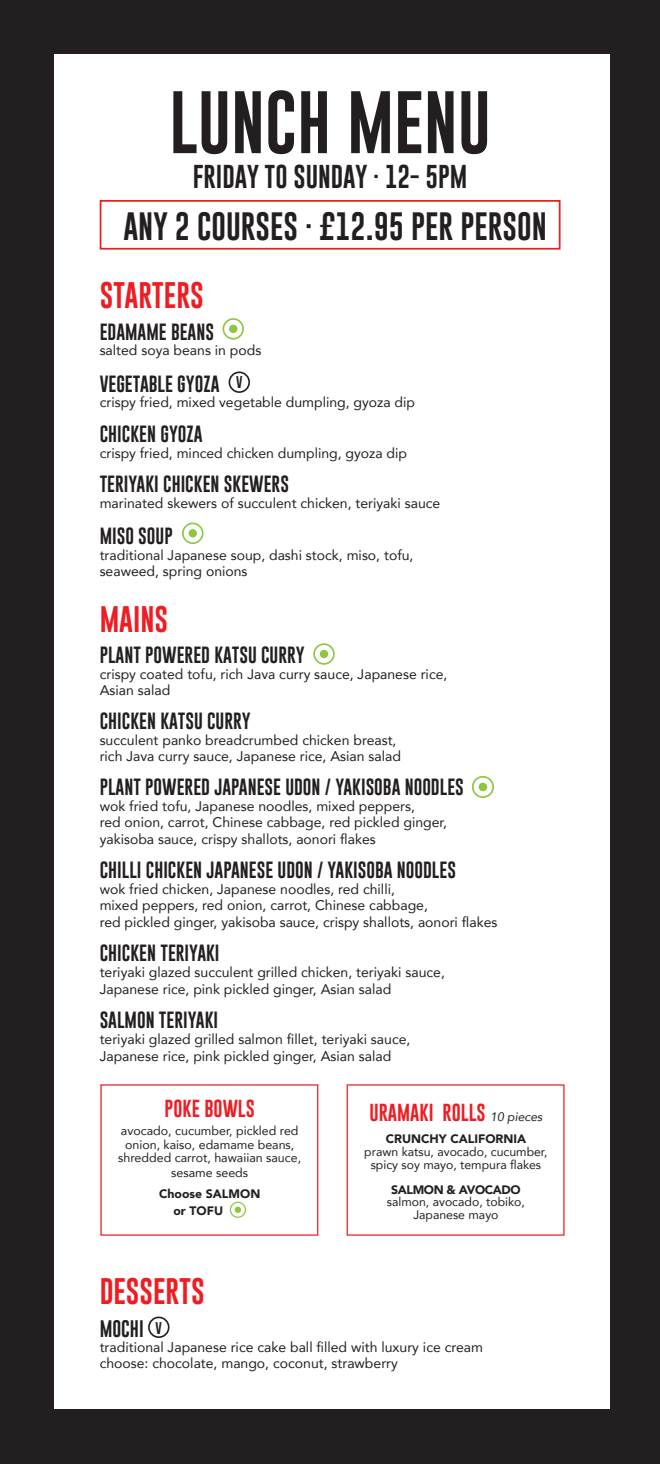
<style>
.page{position:relative;width:660px;height:1464px;background:#fff}
.page>*{position:absolute;margin:0;border:0;box-sizing:border-box;transform-origin:0 0}
.t1{font:64.58px "Gobold";color:#231f20}
.t2{font:28.88px "Gobold";color:#231f20}
.t3{font:26.95px "Gobold";color:#ee1d23}
.t4{font:24.15px "Gobold";color:#231f20}
.t5{font:18.03px "Gobold";color:#ee1d23}
.t6{font:17.5px "Gobold";color:#231f20}
.t7{font:17.15px "Gobold";color:#231f20}
.t8{font:14px "Avenir";color:#231f20}
.t9{font:12.42px/13.1px "Avenir";color:#231f20;text-align:center}
.t10{font:12.42px "Gobold";color:#231f20}
.t11{font:12.25px/12.6px "Avenir";color:#231f20;text-align:center}
.t12{font:900 12.25px "Avenir";color:#231f20}
.t13{font:900 12.25px "Avenir";letter-spacing:-.03em;color:#231f20}
.s1{font-family:"Avenir";font-style:italic;font-size:12.25px;color:#231f20}
</style>
<div class="page">
<div style="left:0;top:0;width:660px;height:1463px;background:#231f20"></div>
<div style="left:55px;top:55px;width:555px;height:1354px;background:#fff"></div>
<div style="left:222px;top:318px;width:22px;height:21px;border:2px solid #8dc63f;border-radius:50%"></div>
<div style="left:229px;top:325px;width:8px;height:8px;background:#8dc63f;border-radius:50%"></div>
<div style="left:229px;top:371px;width:21px;height:22px;border:2px solid #231f20;border-radius:50%"></div>
<div style="left:182px;top:522px;width:21px;height:22px;border:2px solid #8dc63f;border-radius:50%"></div>
<div style="left:189px;top:529px;width:8px;height:8px;background:#8dc63f;border-radius:50%"></div>
<div style="left:313px;top:643px;width:22px;height:21px;border:2px solid #8dc63f;border-radius:50%"></div>
<div style="left:320px;top:650px;width:8px;height:8px;background:#8dc63f;border-radius:50%"></div>
<div style="left:472px;top:776px;width:22px;height:22px;border:2px solid #8dc63f;border-radius:50%"></div>
<div style="left:478px;top:782px;width:9px;height:9px;background:#8dc63f;border-radius:50%"></div>
<div style="left:148px;top:1316px;width:21px;height:21px;border:2px solid #231f20;border-radius:50%"></div>
<div style="left:100px;top:200px;width:460px;height:50px;border:2px solid #ee1d23"></div>
<div style="left:230px;top:1201px;width:16px;height:16px;border:1px solid #8dc63f;border-radius:50%"></div>
<svg style="left:235px;top:1206px;width:6px;height:6px"></svg>
<p class="t1" style="left:169px;top:81px;width:323px">LUNCH MENU</p>
<p class="t4" style="left:193px;top:160px;width:276px">FRIDAY TO SUNDAY · 12- 5PM</p>
<p class="t2" style="left:123px;top:207px;width:425px">ANY 2 COURSES · £12.95 PER PERSON</p>
<p class="t3" style="left:100px;top:278px;width:106px">STARTERS</p>
<p class="t7" style="left:100px;top:320px;width:116px">EDAMAME BEANS</p>
<p class="t8" style="left:100px;top:339px;width:163px">salted soya beans in pods</p>
<p class="t7" style="left:100px;top:372px;width:121px">VEGETABLE GYOZA</p>
<p class="t10" style="left:236px;top:374px;width:8px">V</p>
<p class="t8" style="left:100px;top:391px;width:317px">crispy fried, mixed vegetable dumpling, gyoza dip</p>
<p class="t7" style="left:100px;top:422px;width:105px">CHICKEN GYOZA</p>
<p class="t8" style="left:100px;top:441px;width:309px">crispy fried, minced chicken dumpling, gyoza dip</p>
<p class="t7" style="left:100px;top:473px;width:191px">TERIYAKI CHICKEN SKEWERS</p>
<p class="t8" style="left:100px;top:491px;width:342px">marinated skewers of succulent chicken, teriyaki sauce</p>
<p class="t7" style="left:100px;top:525px;width:75px">MISO SOUP</p>
<p class="t8" style="left:100px;top:543px;width:315px">traditional Japanese soup, dashi stock, miso, tofu,</p>
<p class="t8" style="left:100px;top:560px;width:149px">seaweed, spring onions</p>
<p class="t3" style="left:100px;top:602px;width:70px">MAINS</p>
<p class="t7" style="left:100px;top:644px;width:206px">PLANT POWERED KATSU CURRY</p>
<p class="t8" style="left:100px;top:663px;width:349px">crispy coated tofu, rich Java curry sauce, Japanese rice,</p>
<p class="t8" style="left:100px;top:679px;width:72px">Asian salad</p>
<p class="t7" style="left:100px;top:710px;width:152px">CHICKEN KATSU CURRY</p>
<p class="t8" style="left:100px;top:729px;width:298px">succulent panko breadcrumbed chicken breast,</p>
<p class="t8" style="left:100px;top:744px;width:303px">rich Java curry sauce, Japanese rice, Asian salad</p>
<p class="t7" style="left:100px;top:776px;width:366px">PLANT POWERED JAPANESE UDON / YAKISOBA NOODLES</p>
<p class="t8" style="left:100px;top:795px;width:317px">wok fried tofu, Japanese noodles, mixed peppers,</p>
<p class="t8" style="left:100px;top:810px;width:349px">red onion, carrot, Chinese cabbage, red pickled ginger,</p>
<p class="t8" style="left:100px;top:827px;width:278px">yakisoba sauce, crispy shallots, aonori flakes</p>
<p class="t7" style="left:100px;top:859px;width:358px">CHILLI CHICKEN JAPANESE UDON / YAKISOBA NOODLES</p>
<p class="t8" style="left:100px;top:877px;width:297px">wok fried chicken, Japanese noodles, red chilli,</p>
<p class="t8" style="left:100px;top:893px;width:330px">mixed peppers, red onion, carrot, Chinese cabbage,</p>
<p class="t8" style="left:100px;top:910px;width:399px">red pickled ginger, yakisoba sauce, crispy shallots, aonori flakes</p>
<p class="t7" style="left:100px;top:942px;width:121px">CHICKEN TERIYAKI</p>
<p class="t8" style="left:100px;top:960px;width:347px">teriyaki glazed succulent grilled chicken, teriyaki sauce,</p>
<p class="t8" style="left:100px;top:977px;width:293px">Japanese rice, pink pickled ginger, Asian salad</p>
<p class="t7" style="left:100px;top:1009px;width:120px">SALMON TERIYAKI</p>
<p class="t8" style="left:100px;top:1028px;width:312px">teriyaki glazed grilled salmon fillet, teriyaki sauce,</p>
<p class="t8" style="left:100px;top:1045px;width:293px">Japanese rice, pink pickled ginger, Asian salad</p>
<p class="t5" style="left:164px;top:1096px;width:92px">POKE BOWLS</p>
<p class="t9" style="left:118px;top:1124px;width:184px">avocado, cucumber, pickled red onion, kaiso, edamame beans, shredded carrot, hawaiian sauce,</p>
<p class="t9" style="left:171px;top:1165px;width:78px">sesame seeds</p>
<p class="t12" style="left:159px;top:1182px;width:103px">Choose SALMON</p>
<p class="t12" style="left:173px;top:1200px;width:51px">or TOFU</p>
<p class="t5" style="left:369px;top:1100px;width:174px">URAMAKI ROLLS <span class="s1">10 pieces</span></p>
<p class="t12" style="left:386px;top:1128px;width:142px">CRUNCHY CALIFORNIA</p>
<p class="t11" style="left:364px;top:1145px;width:185px">prawn katsu, avocado, cucumber, spicy soy mayo, tempura flakes</p>
<p class="t13" style="left:391px;top:1179px;width:131px">SALMON &amp; AVOCADO</p>
<p class="t11" style="left:387px;top:1195px;width:140px">salmon, avocado, tobiko,</p>
<p class="t11" style="left:413px;top:1207px;width:87px">Japanese mayo</p>
<p class="t3" style="left:100px;top:1273px;width:107px">DESSERTS</p>
<p class="t6" style="left:100px;top:1317px;width:46px">MOCHI</p>
<p class="t10" style="left:156px;top:1319px;width:8px">V</p>
<p class="t8" style="left:100px;top:1336px;width:385px">traditional Japanese rice cake ball filled with luxury ice cream</p>
<p class="t8" style="left:100px;top:1352px;width:300px">choose: chocolate, mango, coconut, strawberry</p>
</div>
